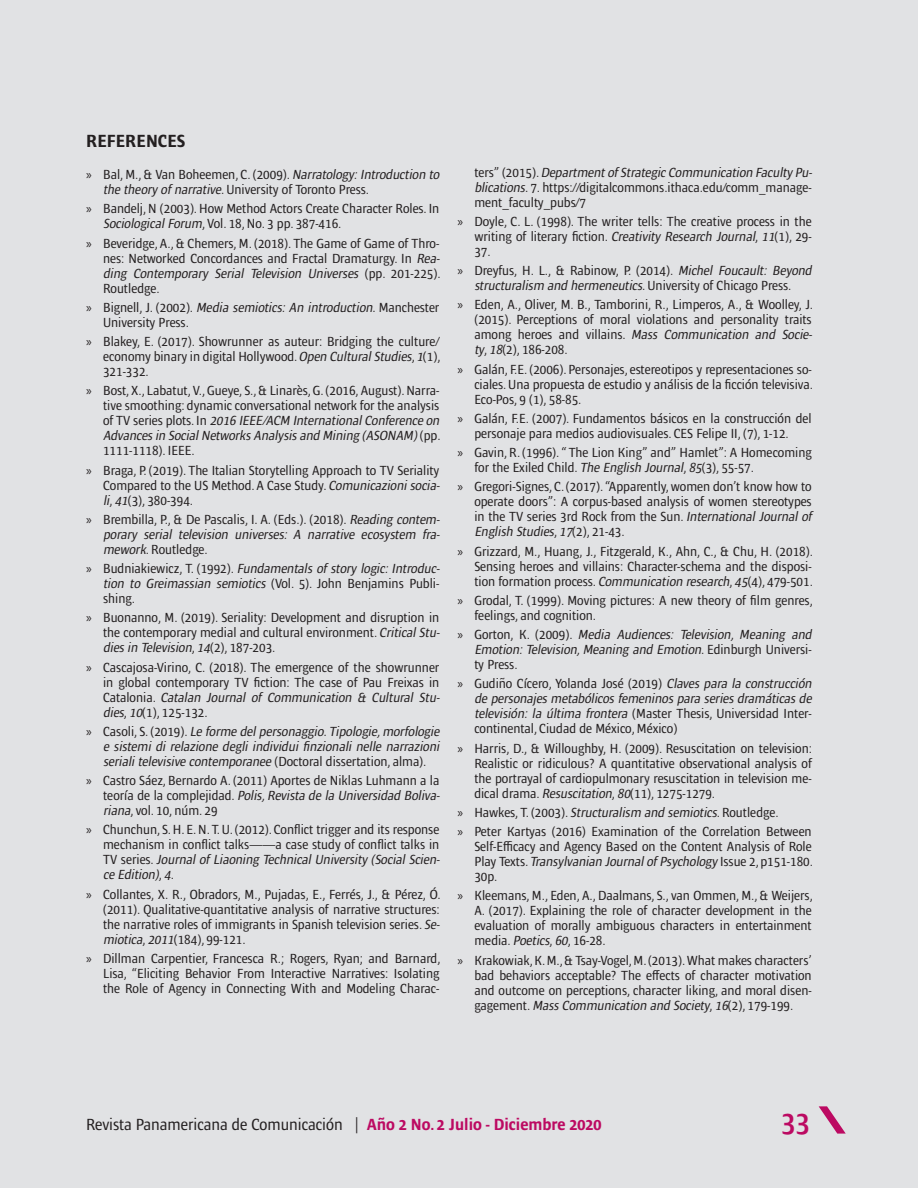
<style>
.page{position:relative;width:918px;height:1188px;background:#e1e2e4}
.page>*{position:absolute;margin:0;border:0;box-sizing:border-box;transform-origin:0 0}
.t1{font:600 condensed 30px "Ardoise Std";color:#bc0a62}
.Subtítulos{font:700 condensed 18px "Ardoise Std";color:#231f20}
.t2{font:condensed 16.5px "Ardoise Std";color:#231f20}
.t3{font:condensed 13.5px/15px "Ardoise Std";color:#231f20}
.t4{font:italic condensed 13.5px/15px "Ardoise Std";letter-spacing:.01em;color:#231f20}
.s1{font-family:"Myriad Pro";font-stretch:normal}
.s2{font-style:italic}
.s3{font-family:"Myriad Pro";font-style:normal;font-stretch:normal}
.s4{font-style:normal}
.s5{font-weight:700;color:#bc0a62}
</style>
<div class="page">
<svg style="left:819px;top:1106px;width:27px;height:28px"></svg>
<p class="Subtítulos" style="left:86px;top:131px;width:101px">REFERENCES</p>
<p class="t3" style="left:103px;top:167px;width:340px;text-indent:-17px"><span class="s1">»</span> Bal, M., &amp; Van Boheemen, C. (2009). <span class="s2">Narratology:Introduction to the theory of narrative</span>. University of Toronto Press.</p>
<p class="t3" style="left:103px;top:201px;width:338px;text-indent:-17px"><span class="s1">»</span> Bandelj, N (2003). How Method Actors Create Character Roles. In<br><span class="s2">SociologicalForum</span>, Vol. 18, No. 3 pp. 387-416.</p>
<p class="t3" style="left:103px;top:235px;width:340px;text-indent:-17px"><span class="s1">»</span> Beveridge, A., &amp; Chemers, M. (2018). The Game of Game of Thro&shy;nes: Networked Concordances and Fractal Dramaturgy. In <span class="s2">Rea&shy;ding Contemporary Serial Television Universes</span> ( p p . 2 0 1 - 2 2 5 ) .<br>Routledge.</p>
<p class="t3" style="left:103px;top:300px;width:338px;text-indent:-17px"><span class="s1">»</span> B i g n e l l , J. ( 2002) . <span class="s2">Media semiotics: An introduction</span>. M a n c h este r<br>University Press.</p>
<p class="t3" style="left:103px;top:334px;width:339px;text-align:justify;text-indent:-17px"><span class="s1">»</span> Blakey, E. (2017). Showrunner as auteur: Bridging the culture/ economy binary in digital Hollywood.<span class="s2">Open CulturalStudies</span>,<span class="s2">1</span>(1), 321-332.</p>
<p class="t3" style="left:103px;top:383px;width:340px;text-indent:-17px"><span class="s1">»</span> Bost, X., Labatut, V., Gueye, S., &amp; Linarès, G. (2016, August). Narra&shy;tive smoothing: dynamic conversational network for the analysis o f TV s e r i e s p l o t s . I n <span class="s2">2016 IEEE/ACM InternationalConference on Advances in SocialNetworks Analysis and Mining (ASONAM)</span> ( p p .<br>1111-1118). IEEE.</p>
<p class="t3" style="left:103px;top:462px;width:340px;text-indent:-17px"><span class="s1">»</span> Braga, P. (2019). The Italian Storytelling Approach to TV Seriality<br>Compared to the US Method. A Case Study. <span class="s2">Comunicazionisocia&shy;li</span>, <span class="s2">41</span>(3), 380-394.</p>
<p class="t4" style="left:103px;top:512px;width:340px;text-align:justify;text-indent:-17px"><span class="s3">»</span> <span class="s4">Brembilla, P., &amp; De Pascalis, I. A. (Eds.). (2018).</span> Reading contem&shy;porary serial television universes: A narrative ecosystem fra&shy;mework<span class="s4">. Routledge.</span></p>
<p class="t4" style="left:103px;top:561px;width:340px;text-indent:-17px"><span class="s3">»</span> <span class="s4">B u d n i a k i ew i c z, T. ( 1 9 9 2 ) .</span> Fundamentals of story logic: Introduc&shy;tion to Greimassian semiotics <span class="s4">(Vol. 5). John Benjamins Publi&shy;shing.</span></p>
<p class="t3" style="left:103px;top:610px;width:340px;text-indent:-17px"><span class="s1">»</span> Buonanno, M. (2019). Seriality: Development and disruption in the contemporary medial and cultural environment. <span class="s2">CriticalStu&shy;dies in Television</span>, <span class="s2">14</span>( 2 ) , 1 8 7 - 2 0 3 .</p>
<p class="t3" style="left:103px;top:659px;width:340px;text-indent:-17px"><span class="s1">»</span> Cascajosa-Virino, C. (2018). The emergence of the showrunner in global contemporary TV fiction: The case of Pau Freixas in C a ta l o n i a . <span class="s2">Catalan Journal of Communication &amp; Cultural Stu&shy;dies</span>, <span class="s2">10</span>(1), 125-132.</p>
<p class="t4" style="left:103px;top:724px;width:340px;text-align:justify;text-indent:-17px"><span class="s3">»</span> <span class="s4">C a s o l i , S . ( 2 0 1 9 ) .</span> Le forme delpersonaggio.Tipologie,morfologie e sistemi di relazione degli individui finzionali nelle narrazioni serialitelevisive contemporanee <span class="s4">( D octo ra l d i s s e rta t i o n , a l m a ) .</span></p>
<p class="t3" style="left:103px;top:773px;width:340px;text-indent:-17px"><span class="s1">»</span> Castro Sáez, Bernardo A. (2011) Aportes de Niklas Luhmann a la t e o r ía d e l a c o m p l ej i d a d . <span class="s2">Polis,Revista de la Universidad Boliva&shy;riana</span>, vol. 10, núm. 29</p>
<p class="t3" style="left:103px;top:822px;width:340px;text-indent:-17px"><span class="s1">»</span> Chunchun, S. H. E. N. T. U. (2012). Conflict trigger and its response mechanism in conflict talks——a case study of conflict talks in TV s e r i e s . <span class="s2">Journal of Liaoning Technical University (Social Scien&shy;ce Edition)</span>, <span class="s2">4</span>.</p>
<p class="t3" style="left:103px;top:886px;width:340px;text-indent:-17px"><span class="s1">»</span> Collantes, X. R., Obradors, M., Pujadas, E., Ferrés, J., &amp; Pérez, Ó. (2011). Qualitative-quantitative analysis of narrative structures: the narrative roles of immigrants in Spanish television series. <span class="s2">Se&shy;miotica</span>, <span class="s2">2011</span>(184), 99-121.</p>
<p class="t3" style="left:103px;top:951px;width:339px;text-align:justify;text-indent:-17px"><span class="s1">»</span> Dillman Carpentier, Francesca R.; Rogers, Ryan; and Barnard, Lisa, “Eliciting Behavior From Interactive Narratives: Isolating the Role of Agency in Connecting With and Modeling Charac-</p>
<p class="t3" style="left:474px;top:164px;width:342px">t e r s ” ( 2 0 1 5 ) . <span class="s2">Departmentof Strategic Communication Faculty Pu&shy;blications</span>. 7. https://digitalcommons.ithaca.edu/comm_manage&shy;ment_faculty_pubs/7</p>
<p class="t3" style="left:474px;top:214px;width:339px;text-align:justify;text-indent:-17px"><span class="s1">»</span> Doyle, C. L. (1998). The writer tells: The creative process in the writing of literary fiction. <span class="s2">Creativity Research Journal</span>, <span class="s2">11</span>(1), 29- 37.</p>
<p class="t3" style="left:457px;top:263px;width:359px;text-align:center"><span class="s1">»</span> Dreyfus, H. L., &amp; Rabinow, P. (2014). <span class="s2">Michel Foucault: Beyond structuralism and hermeneutics</span>. U n i ve rs i ty o f C h i c a go P re s s .</p>
<p class="t3" style="left:474px;top:297px;width:342px;text-indent:-17px"><span class="s1">»</span> Eden, A., Oliver, M. B., Tamborini, R., Limperos, A., &amp; Woolley, J. (2015). Perceptions of moral violations and personality traits a m o n g h e roes a n d vi l l a i n s . <span class="s2">Mass Communication and Socie&shy;ty</span>, <span class="s2">18</span>(2), 186-208.</p>
<p class="t3" style="left:474px;top:361px;width:340px;text-align:justify;text-indent:-17px"><span class="s1">»</span> Galán, F.E. (2006). Personajes, estereotipos y representaciones so&shy;ciales. Una propuesta de estudio y análisis de la ficción televisiva.<br>Eco-Pos, 9 (1), 58-85.</p>
<p class="t3" style="left:457px;top:411px;width:356px;text-align:center"><span class="s1">»</span> Galán, F.E. (2007). Fundamentos básicos en la construcción del personaje para medios audiovisuales. CES Felipe II, (7), 1-12.</p>
<p class="t3" style="left:474px;top:445px;width:339px;text-indent:-17px"><span class="s1">»</span> Gavin, R. (1996). “ The Lion King” and” Hamlet”: A Homecoming for the Exiled Child. <span class="s2">The English Journal</span>, <span class="s2">85</span>(3), 55-57.</p>
<p class="t3" style="left:474px;top:479px;width:339px;text-align:justify;text-indent:-17px"><span class="s1">»</span> Gregori-Signes, C. (2017). “Apparently, women don’t know how to operate doors”: A corpus-based analysis of women stereotypes in the TV series 3rd Rock from the Sun. <span class="s2">International Journal of English Studies</span>, <span class="s2">17</span>( 2 ) , 2 1 -4 3 .</p>
<p class="t3" style="left:474px;top:543px;width:340px;text-align:justify;text-indent:-17px"><span class="s1">»</span> Grizzard, M., Huang, J., Fitzgerald, K., Ahn, C., &amp; Chu, H. (2018).<br>Sensing heroes and villains: Character-schema and the disposi&shy;tion formation process. <span class="s2">Communication research</span>, <span class="s2">45</span>(4), 479-501.</p>
<p class="t3" style="left:474px;top:593px;width:340px;text-indent:-17px"><span class="s1">»</span> Grodal, T. (1999). Moving pictures: A new theory of film genres, feelings, and cognition.</p>
<p class="t4" style="left:474px;top:627px;width:342px;text-indent:-17px"><span class="s3">»</span> <span class="s4">G o rt o n , K . ( 2 0 0 9 ) .</span> Media Audiences: Television, Meaning and<br>Emotion:Television,Meaning and Emotion<span class="s4">. E d i n b u r g h U n i ve r s i - ty Press.</span></p>
<p class="t4" style="left:474px;top:676px;width:342px;text-indent:-17px"><span class="s3">»</span> <span class="s4">Gudiño Cícero, Yolanda José (2019)</span> Claves para la construcción de personajes metabólicos femeninos para series dramáticas de televisión: la última frontera <span class="s4">(Master Thesis, Universidad Inter&shy;continental, Ciudad de México, México)</span></p>
<p class="t3" style="left:474px;top:740px;width:339px;text-align:justify;text-indent:-17px"><span class="s1">»</span> Harris, D., &amp; Willoughby, H. (2009). Resuscitation on television:<br>Realistic or ridiculous? A quantitative observational analysis of the portrayal of cardiopulmonary resuscitation in television me&shy;dical drama. <span class="s2">Resuscitation</span>, <span class="s2">80</span>(11), 1275-1279.</p>
<p class="t3" style="left:457px;top:805px;width:323px"><span class="s1">»</span> Hawkes, T. (2003). <span class="s2">Structuralism and semiotics</span>. Routledge.</p>
<p class="t3" style="left:474px;top:824px;width:340px;text-align:justify;text-indent:-17px"><span class="s1">»</span> Peter Kartyas (2016) Examination of the Correlation Between Self-Efficacy and Agency Based on the Content Analysis of Role P l ay Texts <span class="s2">.Transylvanian Journalof Psychology</span> I ss u e 2, p 1 5 1 - 1 8 0 .<br>30p.</p>
<p class="t3" style="left:474px;top:888px;width:340px;text-align:justify;text-indent:-17px"><span class="s1">»</span> Kleemans, M., Eden, A., Daalmans, S., van Ommen, M., &amp; Weijers, A. (2017). Explaining the role of character development in the evaluation of morally ambiguous characters in entertainment media. <span class="s2">Poetics</span>, <span class="s2">60</span>, 16-28.</p>
<p class="t3" style="left:474px;top:952px;width:339px;text-align:justify;text-indent:-17px"><span class="s1">»</span> Krakowiak, K. M., &amp; Tsay-Vogel, M. (2013). What makes characters’ bad behaviors acceptable? The effects of character motivation and outcome on perceptions, character liking, and moral disen&shy;ga ge m e n t . <span class="s2">Mass Communication and Society</span>, <span class="s2">16</span>( 2 ), 1 7 9- 1 9 9 .</p>
<p class="t2" style="left:86px;top:1115px;width:517px">Revista Panamericana de Comunicación | <span class="s5">Año 2 No. 2 Julio - Diciembre 2020</span></p>
<h1 class="t1" style="left:781px;top:1104px;width:30px">33</h1>
</div>
